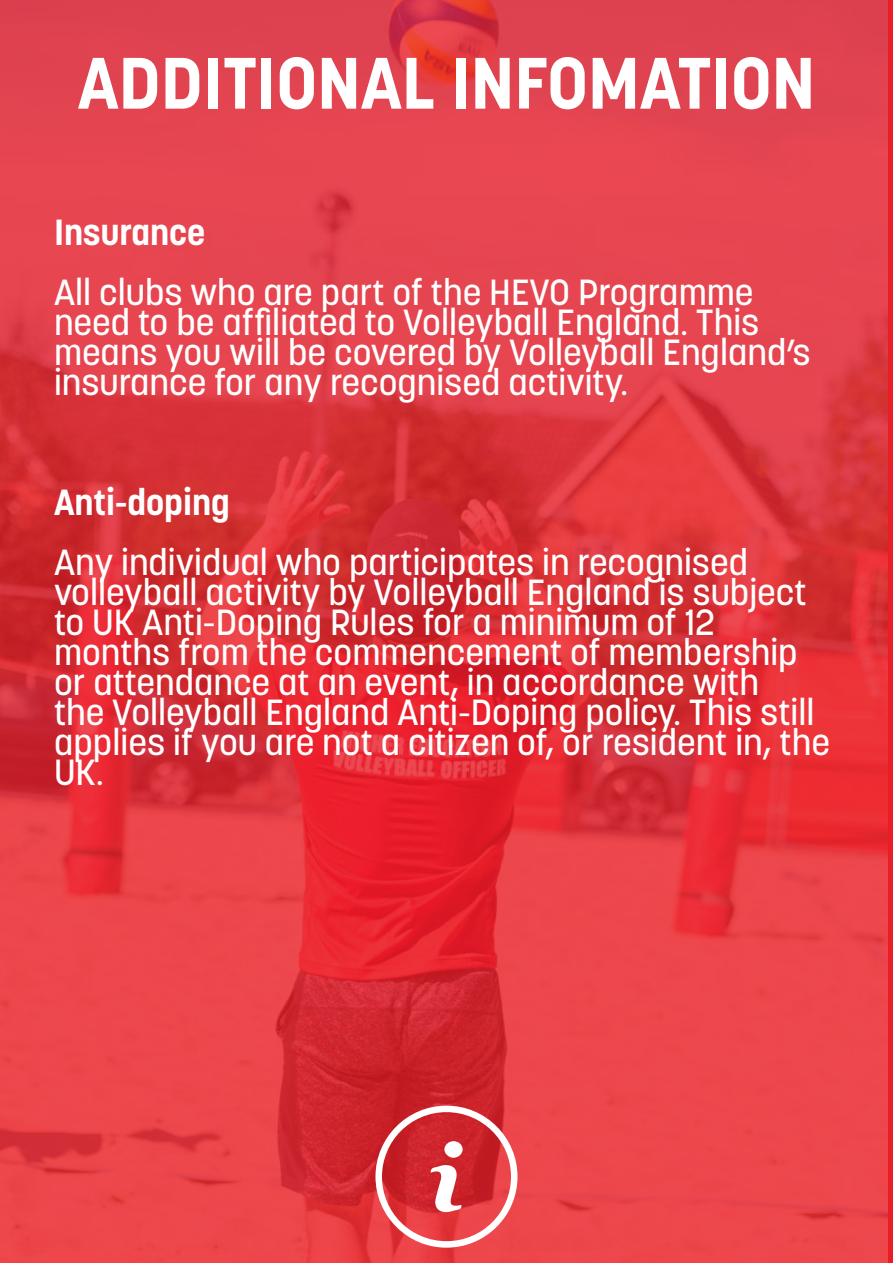
<style>
.page{position:relative;width:893px;height:1263px;background:#fff}
.page>*{position:absolute;margin:0;border:0;box-sizing:border-box;transform-origin:0 0}
.t1{font:700 72px "Korolev";color:#fff}
.t2{font:500 36px/30px "Korolev";color:#fff}
.t3{font:700 36px "Korolev";color:#fff}
</style>
<div class="page">
<img style="left:0;top:0;width:887px;height:1263px">
<svg style="left:375px;top:1105px;width:142px;height:143px"></svg>
<div style="left:444px;top:1141px;width:19px;height:17px;background:#fff;border-radius:50%"></div>
<h1 class="t1" style="left:78px;top:38px;width:739px">ADDITIONAL INFOMATION</h1>
<p class="t3" style="left:54px;top:210px;width:153px">Insurance</p>
<p class="t2" style="left:54px;top:277px;width:758px">All clubs who are part of the HEVO Programme need to be affiliated to Volleyball England. This means you will be covered by Volleyball England’s insurance for any recognised activity.</p>
<p class="t3" style="left:54px;top:480px;width:177px">Anti-doping</p>
<p class="t2" style="left:54px;top:547px;width:777px">Any individual who participates in recognised volleyball activity by Volleyball England is subject to UK Anti-Doping Rules for a minimum of 12 months from the commencement of membership or attendance at an event, in accordance with<br>the Volleyball England Anti-Doping policy. This still applies if you are not a citizen of, or resident in, the UK.</p>
</div>
